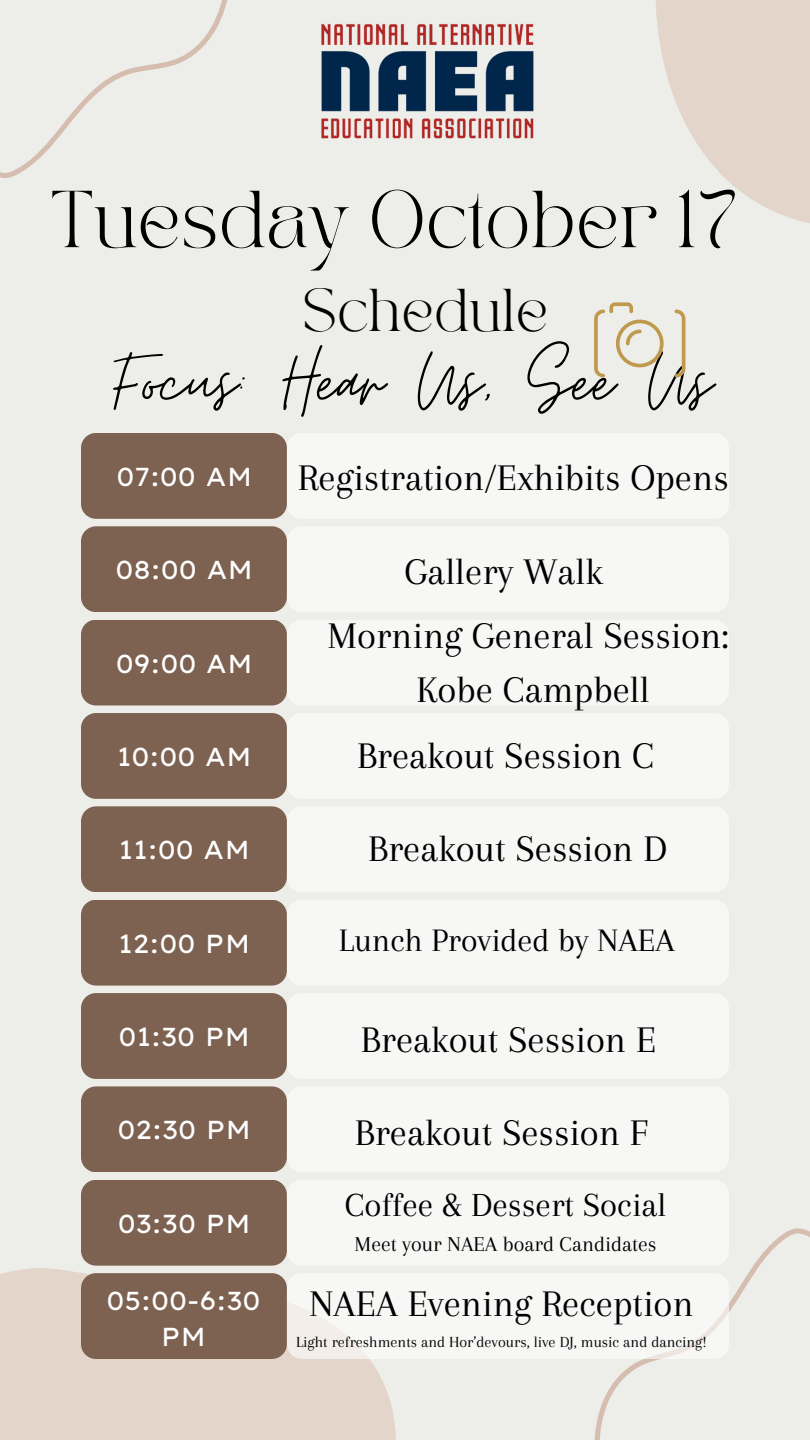
<style>
.page{position:relative;width:810px;height:1440px;background:#edede9}
.page>*{position:absolute;margin:0;border:0;box-sizing:border-box;transform-origin:0 0}
.t1{font:90px "Moon Time";color:#000}
.t2{font:56.4px "TAN PEARL Regular";color:#000}
.t3{font:42.2px "TAN PEARL Regular";color:#000}
.t4{font:39px "Arapey";color:#000}
.t5{font:35px "Arapey";color:#000}
.t6{font:34px "Arapey";color:#000}
.t7{font:26px/36px "Lexend Exa";color:#fff;text-align:center}
.t8{font:22px "Arapey";color:#000}
.t9{font:16px "Arapey";color:#000}
</style>
<div class="page">
<div style="left:81px;top:433px;width:206px;height:86px;background:#7d6252;border-radius:15px"></div>
<div style="left:81px;top:713px;width:206px;height:86px;background:#7d6252;border-radius:15px"></div>
<div style="left:81px;top:993px;width:206px;height:86px;background:#7d6252;border-radius:15px"></div>
<div style="left:81px;top:526px;width:206px;height:86px;background:#7d6252;border-radius:15px"></div>
<div style="left:81px;top:806px;width:206px;height:86px;background:#7d6252;border-radius:15px"></div>
<div style="left:81px;top:1086px;width:206px;height:86px;background:#7d6252;border-radius:15px"></div>
<div style="left:81px;top:620px;width:206px;height:86px;background:#7d6252;border-radius:15px"></div>
<div style="left:81px;top:900px;width:206px;height:86px;background:#7d6252;border-radius:15px"></div>
<div style="left:81px;top:1180px;width:206px;height:86px;background:#7d6252;border-radius:15px"></div>
<div style="left:0;top:1268px;width:396px;height:172px;background:#e3d5ca"></div>
<svg style="left:656px;top:0;width:154px;height:223px;fill:#e3d5ca"></svg>
<div style="left:81px;top:1273px;width:206px;height:86px;background:#7d6252;border-radius:15px"></div>
<div style="left:287px;top:433px;width:442px;height:86px;background:#f7f7f6;border-radius:15px"></div>
<div style="left:287px;top:713px;width:442px;height:86px;background:#f7f7f6;border-radius:15px"></div>
<div style="left:287px;top:993px;width:442px;height:86px;background:#f7f7f6;border-radius:15px"></div>
<div style="left:287px;top:526px;width:442px;height:86px;background:#f7f7f6;border-radius:15px"></div>
<div style="left:287px;top:806px;width:442px;height:86px;background:#f7f7f6;border-radius:15px"></div>
<div style="left:287px;top:1086px;width:442px;height:86px;background:#f7f7f6;border-radius:15px"></div>
<div style="left:287px;top:620px;width:442px;height:86px;background:#f7f7f6;border-radius:15px"></div>
<div style="left:287px;top:900px;width:442px;height:86px;background:#f7f7f6;border-radius:15px"></div>
<svg style="left:594px;top:1228px;width:216px;height:212px"></svg>
<svg style="left:0;top:0;width:227px;height:178px"></svg>
<div style="left:287px;top:1180px;width:442px;height:86px;background:#f7f7f6;border-radius:15px"></div>
<div style="left:287px;top:1273px;width:442px;height:86px;background:linear-gradient(to right,#f6f5f3,#f7f7f6);border-radius:15px"></div>
<svg style="left:674px;top:310px;width:11px;height:67px"></svg>
<svg style="left:594px;top:302px;width:70px;height:75px"></svg>
<img style="left:321px;top:23px;width:213px;height:116px">
<p class="t2" style="left:51px;top:190px;width:690px">Tuesday October 17</p>
<p class="t3" style="left:303px;top:288px;width:247px">Schedule</p>
<p class="t1" style="left:113px;top:327px;width:600px">Focus: Hear Us, See Us</p>
<p class="t7" style="left:116px;top:458px;width:138px">07:00 AM</p>
<p class="t4" style="left:298px;top:457px;width:433px">Registration/Exhibits Opens</p>
<p class="t7" style="left:115px;top:552px;width:139px">08:00 AM</p>
<p class="t7" style="left:116px;top:645px;width:139px">09:00 AM</p>
<p class="t7" style="left:117px;top:738px;width:137px">10:00 AM</p>
<p class="t4" style="left:404px;top:550px;width:200px">Gallery Walk</p>
<p class="t4" style="left:328px;top:614px;width:403px">Morning General Session:</p>
<p class="t4" style="left:417px;top:668px;width:235px">Kobe Campbell</p>
<p class="t4" style="left:357px;top:734px;width:299px">Breakout Session C</p>
<p class="t7" style="left:119px;top:832px;width:133px">11:00 AM</p>
<p class="t4" style="left:368px;top:827px;width:300px">Breakout Session D</p>
<p class="t7" style="left:118px;top:925px;width:134px">12:00 PM</p>
<p class="t6" style="left:339px;top:922px;width:337px">Lunch Provided by NAEA</p>
<p class="t7" style="left:118px;top:1018px;width:133px">01:30 PM</p>
<p class="t4" style="left:361px;top:1018px;width:297px">Breakout Session E</p>
<p class="t7" style="left:118px;top:1112px;width:135px">02:30 PM</p>
<p class="t4" style="left:355px;top:1111px;width:295px">Breakout Session F</p>
<p class="t7" style="left:118px;top:1205px;width:135px">03:30 PM</p>
<p class="t5" style="left:345px;top:1185px;width:323px">Coffee &amp; Dessert Social</p>
<p class="t8" style="left:355px;top:1232px;width:303px">Meet your NAEA board Candidates</p>
<p class="t7" style="left:106px;top:1282px;width:156px">05:00-6:30<br>PM</p>
<p class="t4" style="left:309px;top:1283px;width:386px">NAEA Evening Reception</p>
<p class="t9" style="left:296px;top:1333px;width:412px">Light refreshments and Hor’devours, live DJ, music and dancing!</p>
</div>
